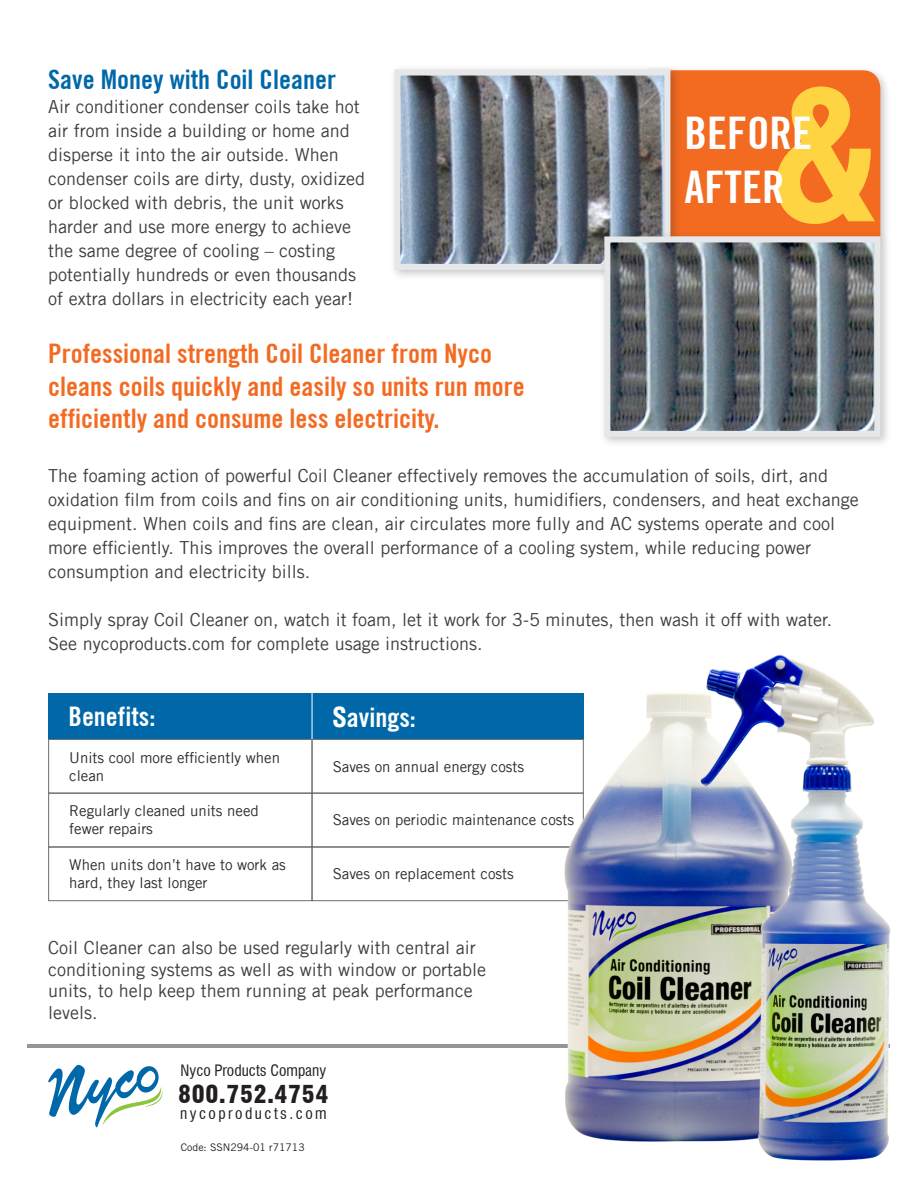
<style>
.page{position:relative;width:918px;height:1188px;background:#fff}
.page>*{position:absolute;margin:0;border:0;box-sizing:border-box;transform-origin:0 0}
.t1{font:700 180px "Triumvirate Condensed QLS";color:#fff}
.t2{font:700 condensed 45px "Trade Gothic No.20";color:#fff}
.t3{font:700 condensed 27px/32.4px "Trade Gothic No.20";color:#f36a21}
.t4{font:700 condensed 27px "Trade Gothic No.20";color:#0068a9}
.t5{font:700 condensed 27px "Trade Gothic No.20";color:#fff}
.t6{font:900 condensed 24.15px "Swiss 721 BT";letter-spacing:.03em;color:#231f20}
.t7{font:18px/24px "Trade Gothic LT";color:#3e3e3f}
.t8{font:condensed 15.3px "Swiss 721 BT";color:#231f20}
.t9{font:condensed 15.3px "Swiss 721 BT";letter-spacing:.16em;color:#231f20}
.t10{font:15px/18px "Trade Gothic LT";color:#2e2b2c}
.t11{font:10.5px "Trade Gothic LT Std";color:#231f20}
.s1{font-family:"Triumvirate Condensed QLS";font-stretch:normal}
</style>
<div class="page">
<div style="left:638px;top:65px;width:254px;height:183px;background:#231f20;opacity:.25"></div>
<div style="left:681px;top:70px;width:199px;height:161px;background:#f36a21"></div>
<div style="left:48px;top:694px;width:264px;height:45px;background:#0068a9"></div>
<div style="left:48px;top:739px;width:264px;height:54px;border:1px solid #6c6d70"></div>
<div style="left:48px;top:793px;width:264px;height:54px;border:1px solid #6c6d70"></div>
<div style="left:48px;top:847px;width:264px;height:54px;border:1px solid #6c6d70"></div>
<div style="left:312px;top:694px;width:272px;height:45px;background:#0068a9"></div>
<div style="left:312px;top:739px;width:272px;height:54px;border:1px solid #6c6d70"></div>
<div style="left:312px;top:793px;width:272px;height:54px;border:1px solid #6c6d70"></div>
<div style="left:312px;top:847px;width:272px;height:54px;border:1px solid #6c6d70"></div>
<hr style="left:27px;top:1044px;width:863px;height:3px;background:#939598">
<hr style="left:312px;top:685px;width:1px;height:54px;background:#fff">
<div style="left:389px;top:64px;width:292px;height:217px;background:#231f20;opacity:.25"></div>
<img style="left:401px;top:77px;width:262px;height:186px">
<div style="left:394px;top:70px;width:276px;height:200px;border:6px solid #e6e7e9"></div>
<div style="left:599px;top:231px;width:292px;height:217px;background:#231f20;opacity:.25"></div>
<img style="left:611px;top:243px;width:262px;height:187px">
<div style="left:604px;top:236px;width:276px;height:201px;border:6px solid #e6e7e9"></div>
<img style="left:564px;top:693px;width:136px;height:449px">
<img style="left:700px;top:655px;width:191px;height:506px">
<svg style="left:48px;top:1065px;width:115px;height:62px"></svg>
<p class="t4" style="left:48px;top:63px;width:289px">Save Money with Coil Cleaner</p>
<p class="t7" style="left:48px;top:94px;width:318px">Air conditioner condenser coils take hot air from inside a building or home and disperse it into the air outside. When condenser coils are dirty, dusty, oxidized or blocked with debris, the unit works harder and use more energy to achieve the same degree of cooling – costing potentially hundreds or even thousands of extra dollars in electricity each year!</p>
<p class="t3" style="left:48px;top:337px;width:478px">Professional strength Coil Cleaner from Nyco cleans coils quickly and easily so units run more efficiently and consume less electricity.</p>
<h1 class="t1" style="left:763px;top:45px;width:122px">&amp;</h1>
<p class="t2" style="left:685px;top:106px;width:129px">BEFORE</p>
<p class="t2" style="left:685px;top:160px;width:101px">AFTER</p>
<p class="t7" style="left:48px;top:464px;width:812px">The foaming action of powerful Coil Cleaner effectively removes the accumulation of soils, dirt, and oxidation film from coils and fins on air conditioning units, humidifiers, condensers, and heat exchange equipment. When coils and fins are clean, air circulates more fully and AC systems operate and cool more efficiently. This improves the overall performance of a cooling system, while reducing power consumption and electricity bills.</p>
<p class="t7" style="left:48px;top:608px;width:785px">Simply spray Coil Cleaner on, watch it foam, let it work for 3-5 minutes, then wash it off with water.</p>
<p class="t7" style="left:48px;top:632px;width:436px">See nycoproducts.com for complete usage instructions.</p>
<p class="t5" style="left:69px;top:700px;width:88px">Benefits:</p>
<p class="t10" style="left:69px;top:748px;width:212px">Units cool more efficiently when clean</p>
<p class="t10" style="left:69px;top:802px;width:191px">Regularly cleaned units need fewer repairs</p>
<p class="t10" style="left:69px;top:856px;width:218px">When units don’t have to work as hard, they last longer</p>
<p class="t5" style="left:332px;top:700px;width:85px"><span class="s1">S</span>avings:</p>
<p class="t10" style="left:333px;top:757px;width:193px">Saves on annual energy costs</p>
<p class="t10" style="left:333px;top:811px;width:243px">Saves on periodic maintenance costs</p>
<p class="t10" style="left:333px;top:865px;width:183px">Saves on replacement costs</p>
<p class="t7" style="left:48px;top:937px;width:439px;line-height:21.6px">Coil Cleaner can also be used regularly with central air conditioning systems as well as with window or portable units, to help keep them running at peak performance levels.</p>
<p class="t8" style="left:181px;top:1061px;width:147px">Nyco Products Company</p>
<p class="t6" style="left:178px;top:1080px;width:152px">800.752.4754</p>
<p class="t9" style="left:180px;top:1104px;width:148px">nycoproducts.com</p>
<p class="t11" style="left:181px;top:1141px;width:125px">Code: SSN294-01 r71713</p>
</div>
